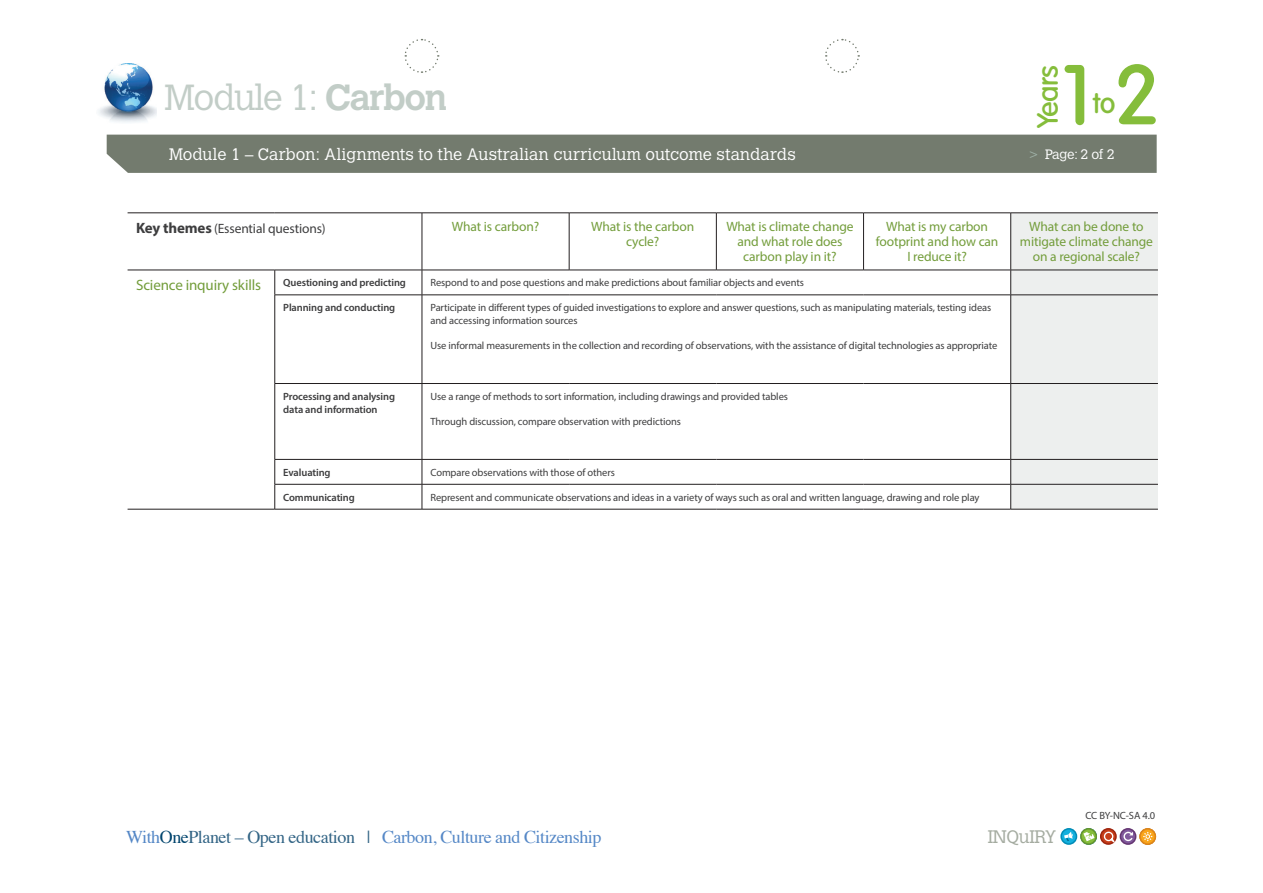
<style>
.page{position:relative;width:1263px;height:893px;background:#fff}
.page>*{position:absolute;margin:0;border:0;box-sizing:border-box;transform-origin:0 0}
.t1{font:500 82.35px "Volkswagen";color:#85bd3b}
.t2{font:300 36px "Calvert";letter-spacing:-.04em;color:#c2cdc7}
.t3{font:500 28.5px "Volkswagen";letter-spacing:-.02em;color:#85bd3b}
.t4{font:18px "Times";letter-spacing:-.025em;color:#5487c6}
.Table_head{font:300 18px "Calvert";letter-spacing:-.02em;color:#a5aca1}
.C_head__Question{font:300 16.5px "Calvert";letter-spacing:.01em;color:#fff}
.Table_text{font:15px "Myriad Pro";letter-spacing:-.01em;color:#739d3b}
.Table_text-2{font:13.5px/15px "Myriad Pro";letter-spacing:-.01em;color:#739d3b;text-align:center}
.Table_text-3{font:13.5px "Myriad Pro";letter-spacing:-.01em;color:#3e3e3f}
.t5{font:300 13.5px "Calvert";letter-spacing:-.025em;color:#fff}
.Table_text-4{font:10.5px/12.8px "Myriad Pro";letter-spacing:-.01em;color:#3e3e3f}
.Table_text-5{font:600 10.5px/12.8px "Myriad Pro";letter-spacing:-.01em;color:#3e3e3f}
.s1{font-weight:700}
.s2{color:#9fb1a7}
.s3{font-weight:700;font-size:15px}
.s4{color:#00446d}
.s5{color:#326485}
</style>
<div class="page">
<img style="left:98px;top:63px;width:58px;height:60px">
<div style="left:107px;top:135px;width:1050px;height:38px;background:#737b6e"></div>
<svg style="left:404px;top:38px;width:35px;height:35px"></svg>
<svg style="left:825px;top:38px;width:35px;height:35px"></svg>
<svg style="left:1061px;top:829px;width:15px;height:15px"></svg>
<div style="left:1060px;top:828px;width:17px;height:17px;border:2px solid #008cb7;border-radius:50%"></div>
<svg style="left:1064px;top:832px;width:9px;height:9px"></svg>
<svg style="left:1101px;top:829px;width:15px;height:15px"></svg>
<div style="left:1100px;top:828px;width:17px;height:17px;border:2px solid #9e240d;border-radius:50%"></div>
<svg style="left:1104px;top:832px;width:10px;height:10px"></svg>
<svg style="left:1140px;top:829px;width:15px;height:15px"></svg>
<div style="left:1139px;top:828px;width:17px;height:17px;border:2px solid #df8619;border-radius:50%"></div>
<svg style="left:1143px;top:832px;width:9px;height:9px"></svg>
<svg style="left:1081px;top:829px;width:15px;height:15px"></svg>
<div style="left:1080px;top:828px;width:17px;height:17px;border:2px solid #66952c;border-radius:50%"></div>
<svg style="left:1083px;top:832px;width:11px;height:9px"></svg>
<svg style="left:1120px;top:829px;width:16px;height:15px"></svg>
<div style="left:1120px;top:828px;width:16px;height:17px;border:2px solid #653673;border-radius:50%"></div>
<svg style="left:1123px;top:832px;width:10px;height:9px"></svg>
<hr style="left:128px;top:213px;width:147px;height:1px;background:#231f20">
<hr style="left:128px;top:270px;width:147px;height:1px;background:#231f20">
<hr style="left:128px;top:509px;width:147px;height:1px;background:#231f20">
<hr style="left:275px;top:509px;width:147px;height:1px;background:#231f20">
<hr style="left:422px;top:509px;width:147px;height:1px;background:#231f20">
<hr style="left:569px;top:509px;width:147px;height:1px;background:#231f20">
<hr style="left:716px;top:509px;width:147px;height:1px;background:#231f20">
<hr style="left:863px;top:509px;width:148px;height:1px;background:#231f20">
<svg style="left:274px;top:213px;width:884px;height:296px"></svg>
<hr style="left:1011px;top:484px;width:147px;height:1px;background:#231f20">
<hr style="left:1011px;top:509px;width:147px;height:1px;background:#231f20">
<hr style="left:1010px;top:213px;width:1px;height:57px;background:#231f20">
<hr style="left:1011px;top:213px;width:147px;height:1px;background:#231f20">
<hr style="left:1011px;top:270px;width:147px;height:1px;background:#231f20">
<p class="t2" style="left:165px;top:77px;width:284px">Module 1: <span class="s1">Carbon</span></p>
<p class="C_head__Question" style="left:169px;top:145px;width:628px">Module 1 – Carbon: Alignments to the Australian curriculum outcome standards</p>
<p class="t1" style="left:1056px;top:47px;width:106px">12</p>
<p class="t3" style="left:1031px;top:128px;width:65px;rotate:-90deg">Years</p>
<p class="t3" style="left:1093px;top:86px;width:24px">to</p>
<p class="t5" style="left:1029px;top:146px;width:87px"><span class="s2">&gt;</span> Page: 2 of 2</p>
<p class="Table_text-3" style="left:136px;top:220px;width:191px"><span class="s3">Key themes</span> (Essential questions)</p>
<p class="Table_text-2" style="left:452px;top:219px;width:89px">What is carbon?</p>
<p class="Table_text-2" style="left:591px;top:219px;width:104px">What is the carbon cycle?</p>
<p class="Table_text-2" style="left:726px;top:219px;width:129px">What is climate change and what role does carbon play in it?</p>
<p class="Table_text-2" style="left:876px;top:219px;width:124px">What is my carbon footprint and how can<br>I reduce it?</p>
<p class="Table_text-2" style="left:1020px;top:219px;width:135px">What can be done to mitigate climate change on a regional scale?</p>
<p class="Table_text" style="left:136px;top:275px;width:127px">Science inquiry skills</p>
<p class="Table_text-5" style="left:283px;top:276px;width:124px">Questioning and predicting</p>
<p class="Table_text-4" style="left:430px;top:276px;width:375px">Respond to and pose questions and make predictions about familiar objects and events</p>
<p class="Table_text-5" style="left:283px;top:301px;width:113px">Planning and conducting</p>
<p class="Table_text-4" style="left:430px;top:301px;width:562px">Participate in different types of guided investigations to explore and answer questions, such as manipulating materials, testing ideas and accessing information sources</p>
<p class="Table_text-4" style="left:430px;top:339px;width:568px">Use informal measurements in the collection and recording of observations, with the assistance of digital technologies as appropriate</p>
<p class="Table_text-5" style="left:283px;top:390px;width:113px">Processing and analysing data and information</p>
<p class="Table_text-4" style="left:430px;top:390px;width:359px">Use a range of methods to sort information, including drawings and provided tables</p>
<p class="Table_text-4" style="left:430px;top:415px;width:252px">Through discussion, compare observation with predictions</p>
<p class="Table_text-5" style="left:283px;top:466px;width:49px">Evaluating</p>
<p class="Table_text-4" style="left:430px;top:466px;width:186px">Compare observations with those of others</p>
<p class="Table_text-5" style="left:283px;top:490px;width:73px">Communicating</p>
<p class="Table_text-4" style="left:430px;top:491px;width:550px">Represent and communicate observations and ideas in a variety of ways such as oral and written language, drawing and role play</p>
<p class="t4" style="left:126px;top:820px;width:477px">With<span class="s4">One</span><span class="s5">Planet – Open education |</span> Carbon, Culture and Citizenship</p>
<p class="Table_head" style="left:988px;top:826px;width:70px">INQuIRY</p>
<p class="Table_text-4" style="left:1085px;top:809px;width:71px">CC BY-NC-SA 4.0</p>
</div>
